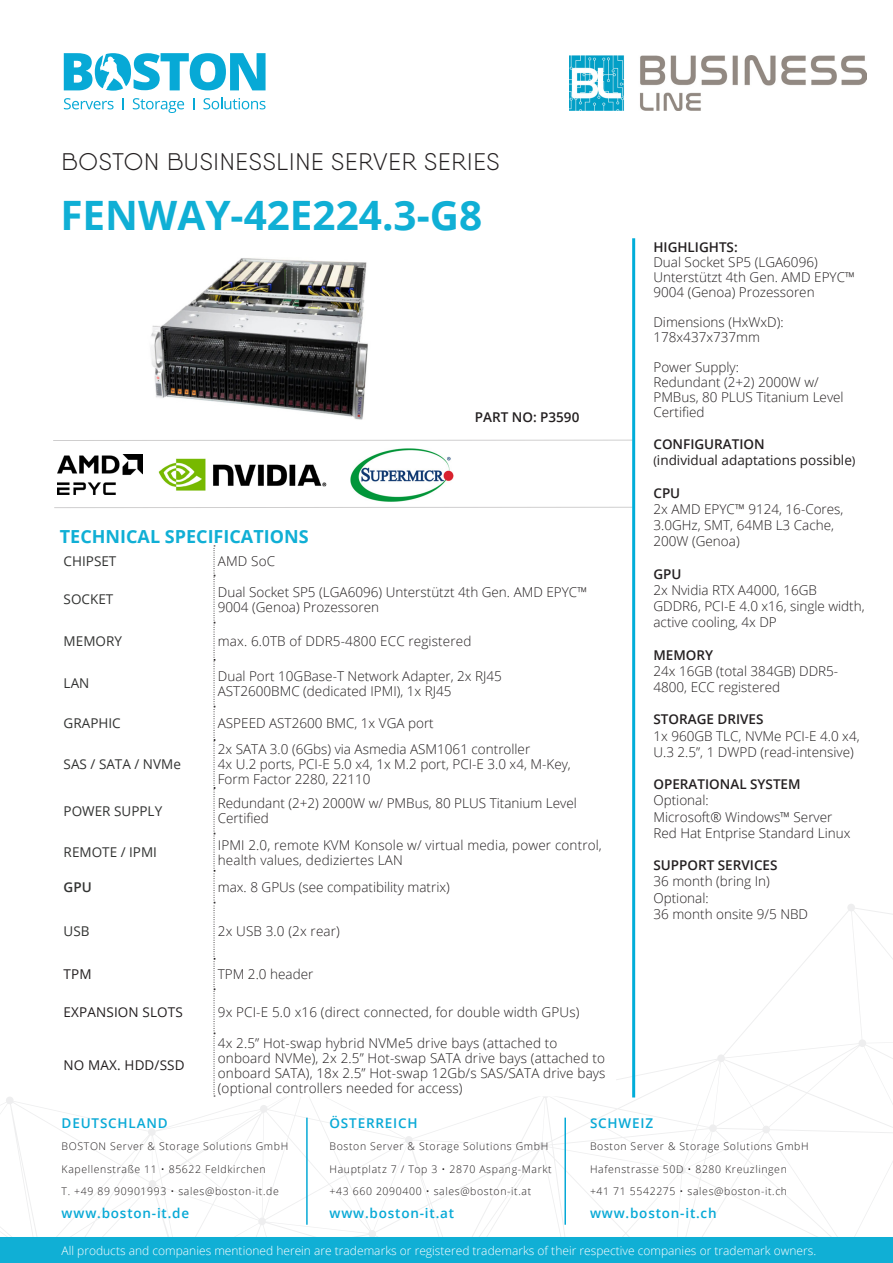
<style>
.page{position:relative;width:893px;height:1263px;background:#fff}
.page>*{position:absolute;margin:0;border:0;box-sizing:border-box;transform-origin:0 0}
.t1{font:700 40.5px "Open Sans";color:#10afd5}
.t2{font:300 24px "Qanelas";letter-spacing:.03em;color:#231f20}
.t3{font:700 18px "Open Sans";color:#10afd5}
.bulleted_list{font:300 13.5px/15px "Open Sans";color:#231f20}
.bulleted_list-2{font:600 13.5px "Open Sans";color:#231f20}
.t4{font:600 13.5px "Open Sans";letter-spacing:.06em;color:#07a9d6}
.bulleted_list-3{font:13.5px/16.2px "Open Sans";color:#231f20}
.bulleted_list-4{font:13.5px "Open Sans";color:#323332}
.bulleted_list-5{font:600 13.5px "Open Sans";color:#323332}
.t5{font:300 12px "Open Sans";color:#fff}
.t6{font:300 10.5px/22.5px "Open Sans";letter-spacing:.06em;color:#231f20}
.s1{font-weight:600}
.s2{font-size:12px}
</style>
<div class="page">
<svg style="left:0;top:904px;width:893px;height:333px"></svg>
<hr style="left:306px;top:1118px;width:2px;height:107px;background:#07a9d6">
<svg style="left:64px;top:98px;width:50px;height:11px"></svg>
<svg style="left:133px;top:98px;width:51px;height:15px"></svg>
<svg style="left:203px;top:98px;width:63px;height:11px"></svg>
<svg style="left:64px;top:53px;width:202px;height:38px"></svg>
<img style="left:570px;top:55px;width:296px;height:56px">
<hr style="left:564px;top:1118px;width:2px;height:107px;background:#07a9d6">
<div style="left:0;top:1237px;width:893px;height:26px;background:#10afd5"></div>
<hr style="left:632px;top:238px;width:3px;height:859px;background:#00add9">
<svg style="left:60px;top:576px;width:556px;height:520px"></svg>
<svg style="left:214px;top:546px;width:1px;height:551px"></svg>
<hr style="left:54px;top:507px;width:578px;height:1px;background:#231f20">
<hr style="left:53px;top:440px;width:579px;height:1px;background:#231f20">
<img style="left:351px;top:448px;width:103px;height:53px">
<img style="left:158px;top:458px;width:169px;height:33px">
<img style="left:151px;top:258px;width:217px;height:162px">
<img style="left:57px;top:454px;width:85px;height:40px">
<p class="t2" style="left:62px;top:147px;width:440px">BOSTON BUSINESSLINE SERVER SERIES</p>
<p class="t1" style="left:60px;top:186px;width:423px">FENWAY-42E224.3-G8</p>
<p class="t3" style="left:60px;top:523px;width:250px">TECHNICAL SPECIFICATIONS</p>
<p class="bulleted_list-2" style="left:475px;top:408px;width:106px">PART NO: P3590</p>
<p class="bulleted_list-4" style="left:64px;top:552px;width:54px">CHIPSET</p>
<p class="bulleted_list" style="left:218px;top:553px;width:59px">AMD SoC</p>
<p class="bulleted_list-4" style="left:64px;top:590px;width:51px">SOCKET</p>
<p class="bulleted_list" style="left:218px;top:584px;width:371px">Dual Socket SP5 (LGA6096) Unterstützt 4th Gen. AMD EPYC™<br>9004 (Genoa) Prozessoren</p>
<p class="bulleted_list-4" style="left:64px;top:632px;width:60px">MEMORY</p>
<p class="bulleted_list" style="left:218px;top:634px;width:255px">max. 6.0TB of DDR5-4800 ECC registered</p>
<p class="bulleted_list-4" style="left:64px;top:674px;width:27px">LAN</p>
<p class="bulleted_list" style="left:218px;top:668px;width:285px">Dual Port 10GBase-T Network Adapter, 2x RJ45</p>
<p class="bulleted_list" style="left:218px;top:683px;width:235px">AST2600BMC (dedicated IPMI), 1x RJ45</p>
<p class="bulleted_list-4" style="left:64px;top:714px;width:59px">GRAPHIC</p>
<p class="bulleted_list" style="left:218px;top:716px;width:217px">ASPEED AST2600 BMC, 1x VGA port</p>
<p class="bulleted_list-4" style="left:64px;top:755px;width:119px">SAS / SATA / NVMe</p>
<p class="bulleted_list" style="left:218px;top:741px;width:314px">2x SATA 3.0 (6Gbs) via Asmedia ASM1061 controller</p>
<p class="bulleted_list" style="left:218px;top:756px;width:354px">4x U.2 ports, PCI-E 5.0 x4, 1x M.2 port, PCI-E 3.0 x4, M-Key,</p>
<p class="bulleted_list" style="left:218px;top:771px;width:154px">Form Factor 2280, 22110</p>
<p class="bulleted_list-4" style="left:64px;top:802px;width:100px">POWER SUPPLY</p>
<p class="bulleted_list" style="left:218px;top:796px;width:361px">Redundant (2+2) 2000W w/ PMBus, 80 PLUS Titanium Level<br>Certified</p>
<p class="bulleted_list-4" style="left:64px;top:843px;width:95px">REMOTE / IPMI</p>
<p class="bulleted_list" style="left:218px;top:837px;width:385px">IPMI 2.0, remote KVM Konsole w/ virtual media, power control, health values, dediziertes LAN</p>
<p class="bulleted_list-5" style="left:64px;top:878px;width:30px">GPU</p>
<p class="bulleted_list" style="left:218px;top:879px;width:233px">max. 8 GPUs (see compatibility matrix)</p>
<p class="bulleted_list-4" style="left:64px;top:922px;width:27px">USB</p>
<p class="bulleted_list" style="left:218px;top:923px;width:124px">2x USB 3.0 (2x rear)</p>
<p class="bulleted_list-3" style="left:64px;top:966px;width:30px">TPM</p>
<p class="bulleted_list" style="left:218px;top:966px;width:97px">TPM 2.0 header</p>
<p class="bulleted_list-3" style="left:64px;top:1003px;width:121px">EXPANSION SLOTS</p>
<p class="bulleted_list" style="left:218px;top:1004px;width:363px">9x PCI-E 5.0 x16 (direct connected, for double width GPUs)</p>
<p class="bulleted_list-3" style="left:64px;top:1057px;width:122px">NO MAX. HDD/SSD</p>
<p class="bulleted_list" style="left:218px;top:1035px;width:389px">4x 2.5” Hot-swap hybrid NVMe5 drive bays (attached to onboard NVMe), 2x 2.5” Hot-swap SATA drive bays (attached to onboard SATA), 18x 2.5” Hot-swap 12Gb/s SAS/SATA drive bays (optional controllers needed for access)</p>
<p class="bulleted_list-2" style="left:653px;top:237px;width:86px">HIGHLIGHTS:</p>
<p class="bulleted_list" style="left:653px;top:254px;width:203px">Dual Socket SP5 (LGA6096)<br>Unterstützt 4th Gen. AMD EPYC™<br>9004 (Genoa) Prozessoren</p>
<p class="bulleted_list" style="left:653px;top:314px;width:132px">Dimensions (HxWxD):<br>178x437x737mm</p>
<p class="bulleted_list" style="left:653px;top:359px;width:192px">Power Supply:<br>Redundant (2+2) 2000W w/<br>PMBus, 80 PLUS Titanium Level<br>Certified</p>
<p class="bulleted_list-3" style="left:653px;top:436px;width:204px"><span class="s1">CONFIGURATION<br></span><span class="s2">(</span>individual adaptations possible<span class="s2">)</span></p>
<p class="bulleted_list-2" style="left:653px;top:483px;width:28px">CPU</p>
<p class="bulleted_list" style="left:653px;top:500px;width:192px;line-height:16.2px">2x AMD EPYC™ 9124, 16-Cores,<br>3.0GHz, SMT, 64MB L3 Cache,<br>200W (Genoa)</p>
<p class="bulleted_list" style="left:653px;top:565px;width:213px;line-height:16.2px"><span class="s1">GPU<br></span>2x Nvidia RTX A4000, 16GB<br>GDDR6, PCI-E 4.0 x16, single width, active cooling, 4x DP</p>
<p class="bulleted_list-2" style="left:653px;top:645px;width:61px">MEMORY</p>
<p class="bulleted_list" style="left:653px;top:662px;width:186px;line-height:16.2px">24x 16GB (total 384GB) DDR5-<br>4800, ECC registered</p>
<p class="bulleted_list-2" style="left:653px;top:710px;width:112px">STORAGE DRIVES</p>
<p class="bulleted_list" style="left:653px;top:727px;width:208px;line-height:16.2px">1x 960GB TLC, NVMe PCI-E 4.0 x4,<br>U.3 2.5”, 1 DWPD (read-intensive)</p>
<p class="bulleted_list-2" style="left:653px;top:775px;width:149px">OPERATIONAL SYSTEM</p>
<p class="bulleted_list" style="left:653px;top:792px;width:198px;line-height:16.2px">Optional:<br>Microsoft® Windows™ Server<br>Red Hat Entprise Standard Linux</p>
<p class="bulleted_list-2" style="left:653px;top:856px;width:126px">SUPPORT SERVICES</p>
<p class="bulleted_list" style="left:653px;top:874px;width:118px">36 month (bring In)</p>
<p class="bulleted_list" style="left:653px;top:889px;width:156px;line-height:16.2px">Optional:<br>36 month onsite 9/5 NBD</p>
<p class="t4" style="left:330px;top:1114px;width:90px">ÖSTERREICH</p>
<p class="t6" style="left:330px;top:1135px;width:220px">Boston Server &amp; Storage Solutions GmbH</p>
<p class="t6" style="left:330px;top:1157px;width:224px">Hauptplatz 7 / Top 3 • 2870 Aspang-Markt +43 660 2090400 • sales@boston-it.at</p>
<p class="t4" style="left:330px;top:1204px;width:126px">www.boston-it.at</p>
<p class="t4" style="left:590px;top:1114px;width:65px">SCHWEIZ</p>
<p class="t6" style="left:590px;top:1135px;width:220px">Boston Server &amp; Storage Solutions GmbH</p>
<p class="t6" style="left:590px;top:1157px;width:199px">Hafenstrasse 50D • 8280 Kreuzlingen +41 71 5542275 • sales@boston-it.ch</p>
<p class="t4" style="left:590px;top:1204px;width:128px">www.boston-it.ch</p>
<p class="t5" style="left:62px;top:1242px;width:756px">All products and companies mentioned herein are trademarks or registered trademarks of their respective companies or trademark owners.</p>
<p class="t4" style="left:62px;top:1114px;width:108px">DEUTSCHLAND</p>
<p class="t6" style="left:62px;top:1135px;width:228px">BOSTON Server &amp; Storage Solutions GmbH</p>
<p class="t6" style="left:62px;top:1157px;width:206px">Kapellenstraße 11 • 85622 Feldkirchen</p>
<p class="t6" style="left:62px;top:1180px;width:219px">T. +49 89 90901993 • sales@boston-it.de</p>
<p class="t4" style="left:62px;top:1204px;width:129px">www.boston-it.de</p>
</div>
